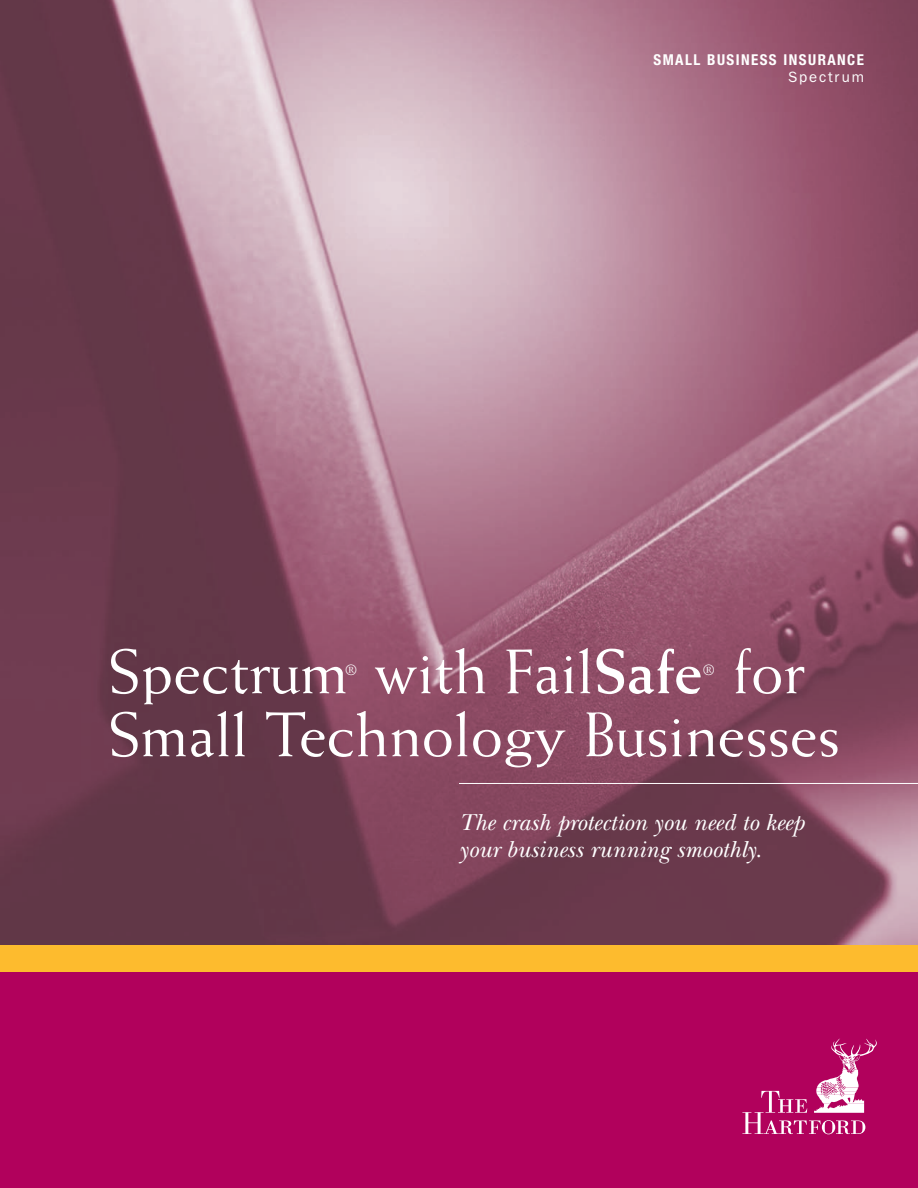
<style>
.page{position:relative;width:918px;height:1188px;background:#fff}
.page>*{position:absolute;margin:0;border:0;box-sizing:border-box;transform-origin:0 0}
.t1{font:63px/63px "Weiss";color:#fff}
.t2{font:italic 24px/27px "New Baskerville";color:#fff}
.t3{font:700 condensed 15px "Helvetica Neue";letter-spacing:.095em;color:#fff}
.t4{font:15px "Franklin Gothic";letter-spacing:.12em;color:#fff}
.t5{font:15px "Weiss";color:#fff}
.s1{font-weight:700}
</style>
<div class="page">
<img style="left:0;top:0;width:918px;height:945px">
<div style="left:0;top:958px;width:918px;height:230px;background:#b1015c"></div>
<div style="left:0;top:945px;width:918px;height:27px;background:#fdbb2e"></div>
<svg style="left:742px;top:1039px;width:135px;height:95px"></svg>
<hr style="left:459px;top:783px;width:459px;height:1px;background:#fff">
<p class="t3" style="left:654px;top:54px;width:212px">SMALL BUSINESS INSURANCE</p>
<p class="t4" style="left:788px;top:72px;width:77px">Spectrum</p>
<h1 class="t1" style="left:108px;top:645px;width:596px">Spectrum with Fail<span class="s1">Safe</span></h1>
<h1 class="t1" style="left:108px;top:645px;width:734px;text-indent:624px">for<br>Small Technology Businesses</h1>
<p class="t5" style="left:345px;top:664px;width:13px">®</p>
<p class="t5" style="left:703px;top:664px;width:13px">®</p>
<p class="t2" style="left:459px;top:812px;width:346px">The crash protection you need to keep your business running smoothly.</p>
</div>
